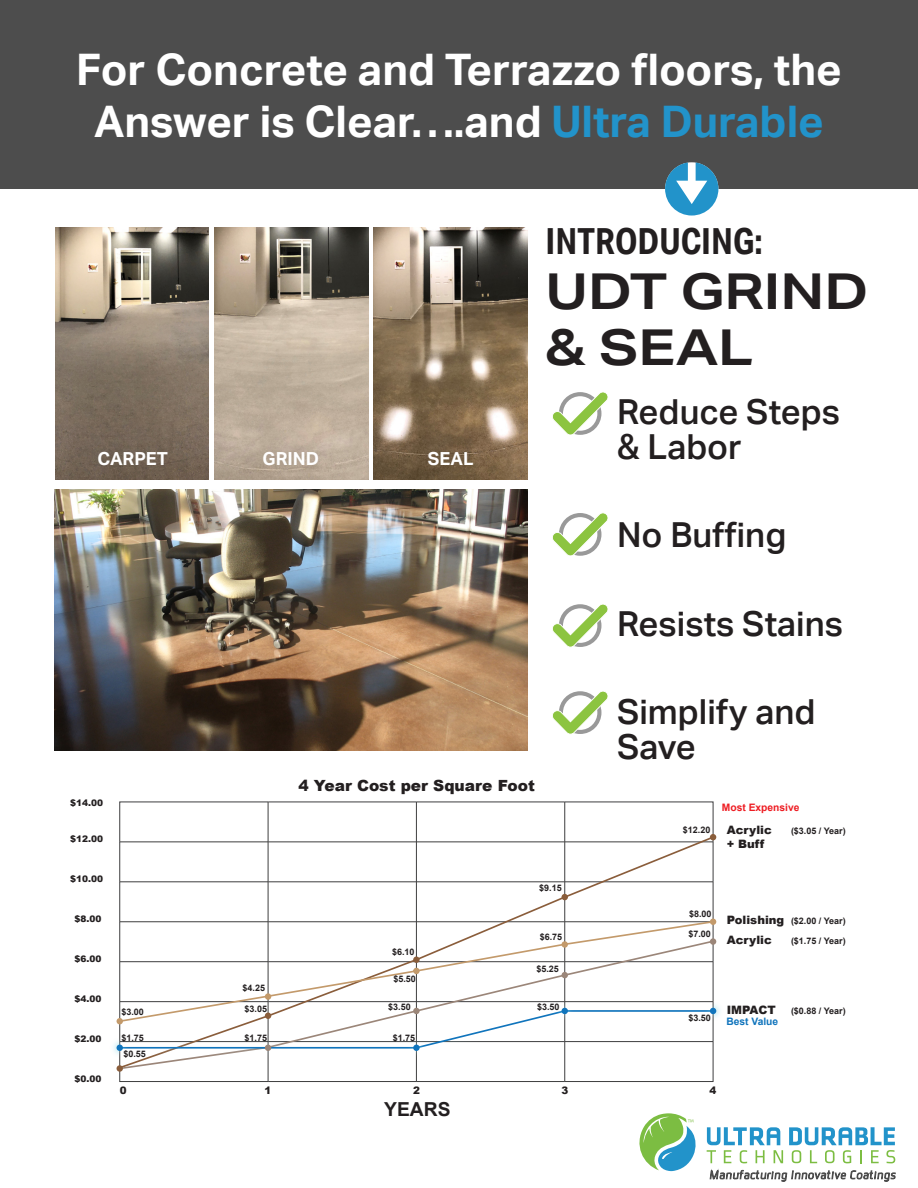
<style>
.page{position:relative;width:918px;height:1188px;background:#fff}
.page>*{position:absolute;margin:0;border:0;box-sizing:border-box;transform-origin:0 0}
.t1{font:700 49.5px/55.5px "Aktiv Grotesk Ex";color:#231f20}
.t2{font:700 43.5px/52.2px "Aktiv Grotesk";color:#fff;text-align:center}
.t3{font:700 36px "Aktiv Grotesk Cd";color:#231f20}
.t4{font:500 34.5px/34.5px "Aktiv Grotesk";color:#231f20}
.t5{font:700 19.2px "Arial";color:#231f20}
.t6{font:700 18px "Aktiv Grotesk";color:#fff}
.t7{font:900 15.45px "Arial";color:#231f20}
.t8{font:900 11.55px/13.8px "Arial";color:#231f20}
.t9{font:700 10.2px "Arial";color:#ee1d23}
.t10{font:700 10.2px "Arial";color:#1074bc}
.t11{font:900 10.2px "Arial";color:#231f20}
.t12{font:700 9px "Arial";color:#231f20}
.t13{font:900 9px "Arial";color:#231f20}
.s1{color:#2293ca}
</style>
<div class="page">
<img style="left:55px;top:228px;width:154px;height:252px">
<img style="left:215px;top:228px;width:153px;height:252px">
<img style="left:374px;top:228px;width:154px;height:252px">
<img style="left:54px;top:489px;width:474px;height:261px">
<div style="left:0;top:0;width:918px;height:189px;background:#4d4d4d"></div>
<svg style="left:707px;top:1127px;width:76px;height:36px"></svg>
<svg style="left:789px;top:1127px;width:106px;height:36px"></svg>
<svg style="left:639px;top:1113px;width:57px;height:58px"></svg>
<svg style="left:710px;top:1170px;width:186px;height:12px"></svg>
<svg style="left:665px;top:162px;width:53px;height:54px"></svg>
<svg style="left:552px;top:392px;width:56px;height:43px"></svg>
<svg style="left:552px;top:513px;width:56px;height:43px"></svg>
<svg style="left:552px;top:604px;width:56px;height:43px"></svg>
<svg style="left:552px;top:691px;width:56px;height:43px"></svg>
<hr style="left:564px;top:802px;width:1px;height:280px;background:#3e3e3f">
<hr style="left:416px;top:802px;width:1px;height:280px;background:#3e3e3f">
<hr style="left:268px;top:802px;width:1px;height:280px;background:#3e3e3f">
<svg style="left:119px;top:835px;width:596px;height:85px"></svg>
<img style="left:116px;top:1020px;width:598px;height:41px">
<svg style="left:119px;top:920px;width:595px;height:88px"></svg>
<div style="left:265px;top:993px;width:6px;height:7px;background:#c39a6b;border-radius:50%"></div>
<div style="left:413px;top:968px;width:7px;height:6px;background:#c39a6b;border-radius:50%"></div>
<div style="left:562px;top:941px;width:6px;height:7px;background:#c39a6b;border-radius:50%"></div>
<svg style="left:710px;top:919px;width:6px;height:6px"></svg>
<img style="left:113px;top:1035px;width:20px;height:26px">
<img style="left:552px;top:998px;width:26px;height:10px">
<img style="left:404px;top:1051px;width:25px;height:10px">
<img style="left:700px;top:998px;width:20px;height:19px">
<svg style="left:562px;top:972px;width:6px;height:6px"></svg>
<div style="left:710px;top:938px;width:6px;height:7px;background:#9b8679;border-radius:50%"></div>
<div style="left:117px;top:1065px;width:6px;height:7px;background:#8a5d3b;border-radius:50%"></div>
<svg style="left:117px;top:1008px;width:599px;height:43px"></svg>
<svg style="left:562px;top:894px;width:6px;height:6px"></svg>
<svg style="left:710px;top:834px;width:6px;height:6px"></svg>
<p class="t2" style="left:76px;top:44px;width:767px">For Concrete and Terrazzo floors, the<br>Answer is Clear….and <span class="s1">Ultra Durable</span></p>
<p class="t6" style="left:98px;top:448px;width:72px">CARPET</p>
<p class="t6" style="left:263px;top:448px;width:58px">GRIND</p>
<p class="t6" style="left:428px;top:448px;width:47px">SEAL</p>
<p class="t3" style="left:546px;top:219px;width:219px">INTRODUCING:</p>
<p class="t1" style="left:546px;top:263px;width:324px">UDT GRIND &amp; SEAL</p>
<p class="t4" style="left:617px;top:395px;width:225px">Reduce Steps &amp; Labor</p>
<p class="t4" style="left:617px;top:518px;width:171px">No Buffing</p>
<p class="t4" style="left:617px;top:606px;width:227px">Resists Stains</p>
<p class="t7" style="left:299px;top:775px;width:238px">4 Year Cost per Square Foot</p>
<p class="t4" style="left:617px;top:695px;width:200px">Simplify and<br>Save</p>
<p class="t13" style="left:70px;top:796px;width:34px">$14.00</p>
<p class="t13" style="left:70px;top:832px;width:34px">$12.00</p>
<p class="t13" style="left:70px;top:872px;width:34px">$10.00</p>
<p class="t13" style="left:74px;top:912px;width:28px">$8.00</p>
<p class="t13" style="left:74px;top:952px;width:28px">$6.00</p>
<p class="t13" style="left:74px;top:992px;width:28px">$4.00</p>
<p class="t13" style="left:74px;top:1032px;width:28px">$2.00</p>
<p class="t13" style="left:74px;top:1072px;width:28px">$0.00</p>
<p class="t12" style="left:121px;top:1006px;width:24px">$3.00</p>
<p class="t12" style="left:121px;top:1031px;width:24px">$1.75</p>
<p class="t12" style="left:123px;top:1048px;width:24px">$0.55</p>
<p class="t12" style="left:243px;top:982px;width:24px">$4.25</p>
<p class="t12" style="left:245px;top:1002px;width:24px">$3.05</p>
<p class="t12" style="left:392px;top:946px;width:24px">$6.10</p>
<p class="t12" style="left:393px;top:973px;width:24px">$5.50</p>
<p class="t12" style="left:388px;top:1001px;width:24px">$3.50</p>
<p class="t12" style="left:245px;top:1031px;width:24px">$1.75</p>
<p class="t12" style="left:393px;top:1031px;width:24px">$1.75</p>
<p class="t12" style="left:539px;top:882px;width:24px">$9.15</p>
<p class="t12" style="left:540px;top:931px;width:24px">$6.75</p>
<p class="t12" style="left:536px;top:962px;width:24px">$5.25</p>
<p class="t12" style="left:537px;top:1001px;width:24px">$3.50</p>
<p class="t12" style="left:683px;top:824px;width:29px">$12.20</p>
<p class="t9" style="left:722px;top:800px;width:79px">Most Expensive</p>
<p class="t8" style="left:727px;top:822px;width:46px">Acrylic + Buff</p>
<p class="t12" style="left:791px;top:825px;width:56px">($3.05 / Year)</p>
<p class="t12" style="left:689px;top:907px;width:24px">$8.00</p>
<p class="t12" style="left:688px;top:928px;width:24px">$7.00</p>
<p class="t8" style="left:727px;top:913px;width:59px">Polishing</p>
<p class="t12" style="left:791px;top:915px;width:56px">($2.00 / Year)</p>
<p class="t12" style="left:791px;top:935px;width:56px">($1.75 / Year)</p>
<p class="t8" style="left:727px;top:932px;width:46px">Acrylic</p>
<p class="t12" style="left:688px;top:1011px;width:24px">$3.50</p>
<p class="t8" style="left:727px;top:1003px;width:50px">IMPACT</p>
<p class="t10" style="left:726px;top:1015px;width:53px">Best Value</p>
<p class="t12" style="left:791px;top:1005px;width:56px">($0.88 / Year)</p>
<p class="t11" style="left:120px;top:1083px;width:8px">0</p>
<p class="t11" style="left:265px;top:1083px;width:8px">1</p>
<p class="t11" style="left:413px;top:1083px;width:8px">2</p>
<p class="t11" style="left:561px;top:1083px;width:8px">3</p>
<p class="t11" style="left:709px;top:1083px;width:8px">4</p>
<p class="t5" style="left:384px;top:1096px;width:68px">YEARS</p>
</div>
